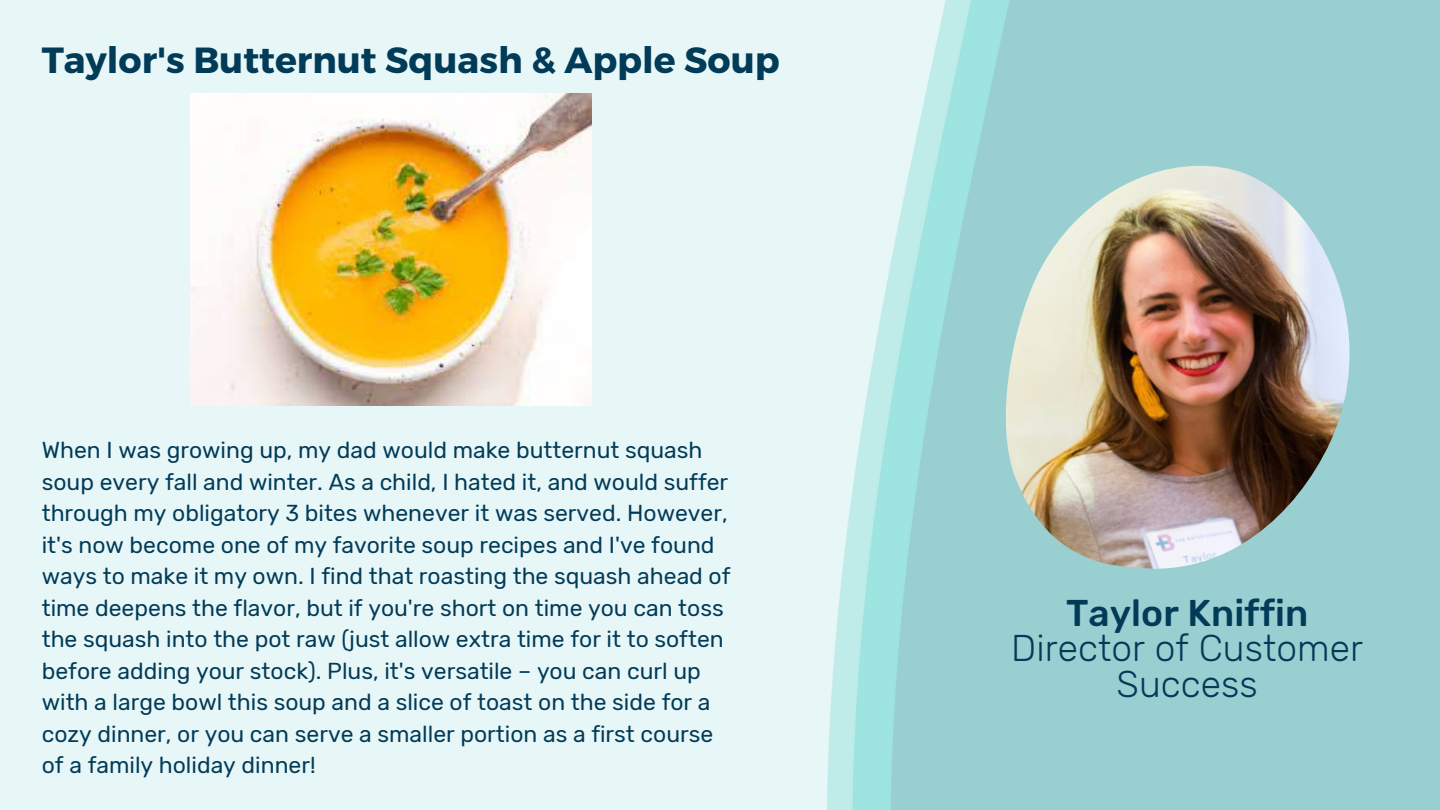
<style>
.page{position:relative;width:1440px;height:810px;background:#e7f6f7}
.page>*{position:absolute;margin:0;border:0;box-sizing:border-box;transform-origin:0 0}
.t1{font:300 37.1px/35.2px "Rubik";color:#013b58;text-align:center}
.t2{font:500 37.1px "Rubik";color:#013b58}
.t3{font:700 36.3px "Montserrat";color:#013b58}
.t4{font:23px/31.5px "Rubik";color:#013b58}
</style>
<div class="page">
<img style="left:827px;top:0;width:613px;height:810px">
<img style="left:994px;top:166px;width:371px;height:403px">
<img style="left:191px;top:94px;width:400px;height:311px">
<p class="t3" style="left:42px;top:37px;width:739px">Taylor's Butternut Squash &amp; Apple Soup</p>
<p class="t4" style="left:42px;top:435px;width:690px">When I was growing up, my dad would make butternut squash soup every fall and winter. As a child, I hated it, and would suffer through my obligatory 3 bites whenever it was served. However, it's now become one of my favorite soup recipes and I've found ways to make it my own. I find that roasting the squash ahead of time deepens the flavor, but if you're short on time you can toss the squash into the pot raw (just allow extra time for it to soften before adding your stock). Plus, it's versatile – you can curl up with a large bowl this soup and a slice of toast on the side for a cozy dinner, or you can serve a smaller portion as a first course of a family holiday dinner!</p>
<p class="t2" style="left:1066px;top:591px;width:244px">Taylor Kniffin</p>
<p class="t1" style="left:1011px;top:631px;width:353px">Director of Customer<br>Success</p>
</div>
